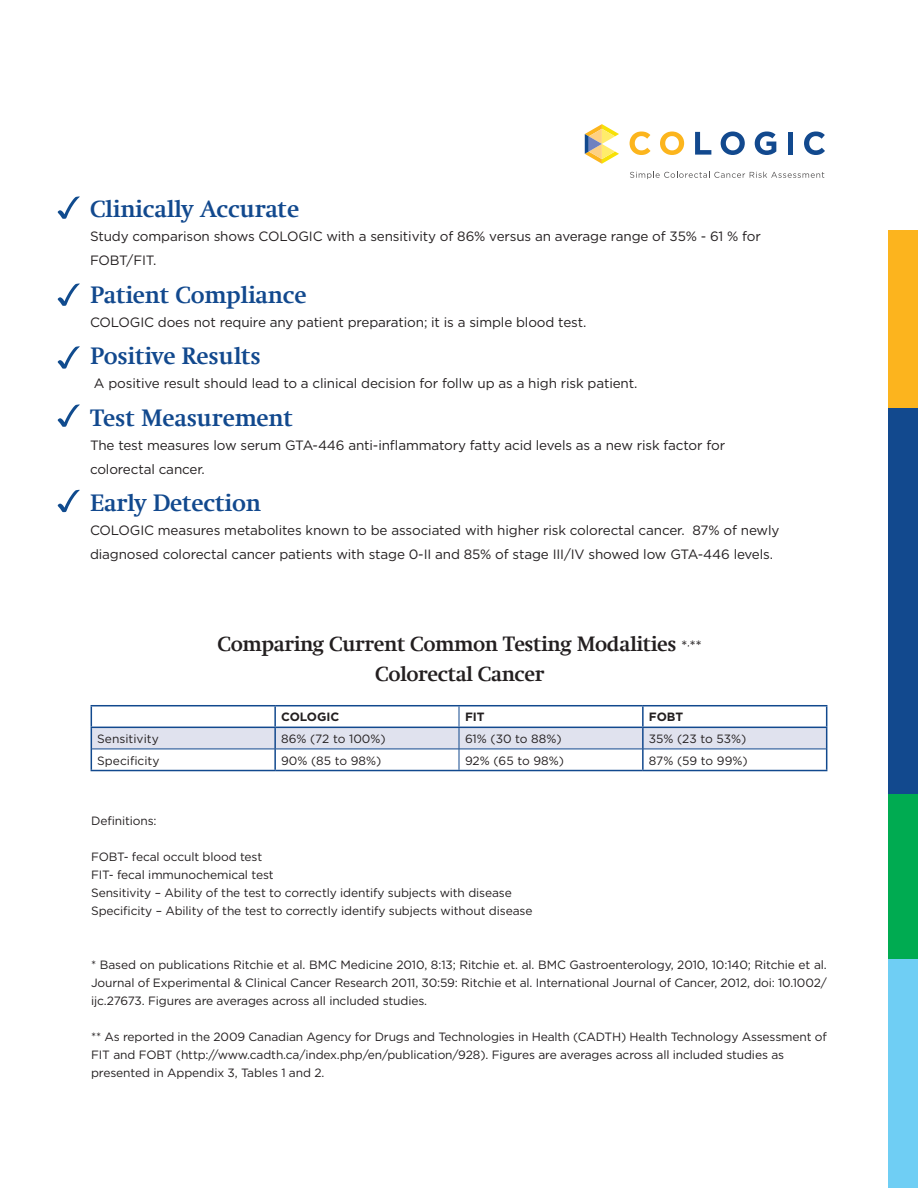
<style>
.page{position:relative;width:918px;height:1188px;background:#fff}
.page>*{position:absolute;margin:0;border:0;box-sizing:border-box;transform-origin:0 0}
.t1{font:700 24px "Swift Com";letter-spacing:-.01em;color:#12498e}
.t2{font:700 21px "Swift Com";letter-spacing:-.02em;color:#231f20}
.t3{font:13.5px "Gotham";letter-spacing:-.01em;color:#231f20}
.t4{font:12px/18px "Gotham";letter-spacing:-.01em;color:#231f20;text-align:justify}
.t5{font:700 12px "Gotham";color:#231f20}
.s1{font-family:"Gotham";font-weight:400;font-size:15px}
</style>
<div class="page">
<svg style="left:630px;top:132px;width:21px;height:23px"></svg>
<svg style="left:660px;top:132px;width:24px;height:23px"></svg>
<svg style="left:695px;top:132px;width:16px;height:23px"></svg>
<svg style="left:721px;top:132px;width:24px;height:23px"></svg>
<svg style="left:755px;top:132px;width:21px;height:23px"></svg>
<div style="left:788px;top:132px;width:5px;height:23px;background:#12498e"></div>
<svg style="left:804px;top:132px;width:21px;height:23px"></svg>
<svg style="left:585px;top:124px;width:34px;height:40px"></svg>
<svg style="left:630px;top:172px;width:194px;height:7px"></svg>
<div style="left:889px;top:231px;width:29px;height:177px;background:#fcb41e"></div>
<div style="left:889px;top:794px;width:29px;height:165px;background:#00ab51"></div>
<div style="left:889px;top:959px;width:29px;height:229px;background:#6fcef4"></div>
<div style="left:889px;top:408px;width:29px;height:386px;background:#12498e"></div>
<hr style="left:91px;top:705px;width:184px;height:1px;background:#12498e">
<hr style="left:275px;top:705px;width:184px;height:1px;background:#12498e">
<hr style="left:459px;top:705px;width:184px;height:1px;background:#12498e">
<hr style="left:643px;top:705px;width:184px;height:1px;background:#12498e">
<hr style="left:91px;top:770px;width:184px;height:1px;background:#12498e">
<hr style="left:275px;top:770px;width:184px;height:1px;background:#12498e">
<hr style="left:459px;top:770px;width:184px;height:1px;background:#12498e">
<hr style="left:643px;top:770px;width:184px;height:1px;background:#12498e">
<svg style="left:91px;top:706px;width:736px;height:64px"></svg>
<hr style="left:643px;top:749px;width:183px;height:1px;background:#12498e">
<svg style="left:58px;top:196px;width:22px;height:23px"></svg>
<svg style="left:58px;top:283px;width:22px;height:23px"></svg>
<svg style="left:58px;top:346px;width:22px;height:23px"></svg>
<svg style="left:58px;top:404px;width:22px;height:23px"></svg>
<svg style="left:58px;top:490px;width:22px;height:22px"></svg>
<p class="t1" style="left:90px;top:195px;width:211px">Clinically Accurate</p>
<p class="t3" style="left:90px;top:228px;width:672px">Study comparison shows COLOGIC with a sensitivity of 86% versus an average range of 35% - 61 % for</p>
<p class="t3" style="left:90px;top:252px;width:68px">FOBT/FIT.</p>
<p class="t1" style="left:90px;top:280px;width:218px">Patient Compliance</p>
<p class="t3" style="left:90px;top:313px;width:498px">COLOGIC does not require any patient preparation; it is a simple blood test.</p>
<p class="t1" style="left:90px;top:342px;width:172px">Positive Results</p>
<p class="t3" style="left:94px;top:375px;width:545px">A positive result should lead to a clinical decision for follw up as a high risk patient.</p>
<p class="t1" style="left:90px;top:403px;width:205px">Test Measurement</p>
<p class="t3" style="left:90px;top:436px;width:637px">The test measures low serum GTA-446 anti-inflammatory fatty acid levels as a new risk factor for</p>
<p class="t3" style="left:90px;top:460px;width:116px">colorectal cancer.</p>
<p class="t1" style="left:90px;top:489px;width:172px">Early Detection</p>
<p class="t3" style="left:90px;top:522px;width:691px">COLOGIC measures metabolites known to be associated with higher risk colorectal cancer. 87% of newly</p>
<p class="t3" style="left:90px;top:546px;width:685px">diagnosed colorectal cancer patients with stage 0-II and 85% of stage III/IV showed low GTA-446 levels.</p>
<p class="t2" style="left:218px;top:632px;width:486px">Comparing Current Common Testing Modalities <span class="s1">*</span><sup>,</sup><span class="s1">**</span></p>
<p class="t2" style="left:375px;top:662px;width:171px">Colorectal Cancer</p>
<p class="t5" style="left:281px;top:710px;width:60px">COLOGIC</p>
<p class="t5" style="left:465px;top:710px;width:21px">FIT</p>
<p class="t5" style="left:649px;top:710px;width:36px">FOBT</p>
<p class="t4" style="left:97px;top:729px;width:63px">Sensitivity</p>
<p class="t4" style="left:281px;top:729px;width:106px">86% (72 to 100%)</p>
<p class="t4" style="left:465px;top:729px;width:98px">61% (30 to 88%)</p>
<p class="t4" style="left:649px;top:729px;width:99px">35% (23 to 53%)</p>
<p class="t4" style="left:97px;top:751px;width:64px">Specificity</p>
<p class="t4" style="left:281px;top:751px;width:102px">90% (85 to 98%)</p>
<p class="t4" style="left:465px;top:751px;width:100px">92% (65 to 98%)</p>
<p class="t4" style="left:649px;top:751px;width:100px">87% (59 to 99%)</p>
<p class="t4" style="left:91px;top:811px;width:67px">Definitions:</p>
<p class="t4" style="left:91px;top:847px;width:173px">FOBT- fecal occult blood test</p>
<p class="t4" style="left:91px;top:865px;width:184px">FIT- fecal immunochemical test</p>
<p class="t4" style="left:91px;top:883px;width:422px">Sensitivity – Ability of the test to correctly identify subjects with disease</p>
<p class="t4" style="left:91px;top:901px;width:443px">Specificity – Ability of the test to correctly identify subjects without disease</p>
<p class="t4" style="left:91px;top:955px;width:737px">* Based on publications Ritchie et al. BMC Medicine 2010, 8:13; Ritchie et. al. BMC Gastroenterology, 2010, 10:140; Ritchie et al.<br>Journal of Experimental &amp; Clinical Cancer Research 2011, 30:59: Ritchie et al. International Journal of Cancer, 2012, doi: 10.1002/ ijc.27673. Figures are averages across all included studies.</p>
<p class="t4" style="left:91px;top:1027px;width:737px">** As reported in the 2009 Canadian Agency for Drugs and Technologies in Health (CADTH) Health Technology Assessment of<br>FIT and FOBT (http://www.cadth.ca/index.php/en/publication/928). Figures are averages across all included studies as</p>
<p class="t4" style="left:91px;top:1063px;width:235px">presented in Appendix 3, Tables 1 and 2.</p>
</div>
